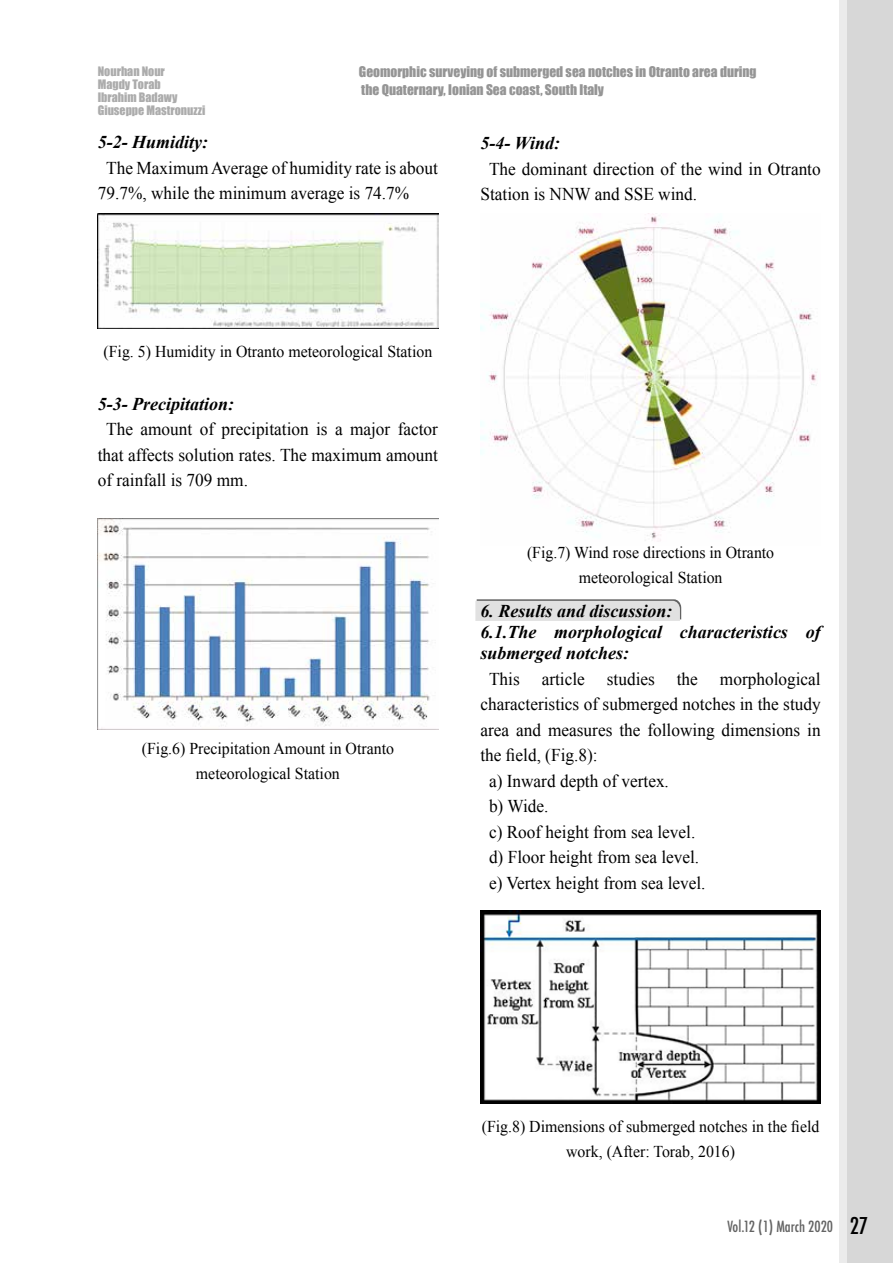
<style>
.page{position:relative;width:893px;height:1263px;background:#fff}
.page>*{position:absolute;margin:0;border:0;box-sizing:border-box;transform-origin:0 0}
.t1{font:18px/25.5px "Times New Roman";color:#000;scale:.96 1}
.t2{font:italic 700 18px/21px "Times New Roman";color:#000}
.t3{font:16.5px/25.5px "Times New Roman";color:#000;text-align:center;scale:.96 1}
.t4{font:500 condensed 15px "Futura";color:#636363}
.t5{font:13.5px/18px "Impact";color:#959595}
.t6{font:12px/12.8px "Impact";color:#acacac}
.s1{font-size:22.5px;color:#000}
</style>
<div class="page">
<div style="left:839px;top:0;width:54px;height:1263px;background:#ebebeb"></div>
<div style="left:847px;top:0;width:46px;height:1263px;background:#d7d7d7"></div>
<svg style="left:475px;top:599px;width:206px;height:22px;background:#d8d8d8"></svg>
<img style="left:98px;top:214px;width:340px;height:114px">
<img style="left:98px;top:519px;width:340px;height:210px">
<img style="left:480px;top:214px;width:337px;height:327px">
<img style="left:480px;top:910px;width:341px;height:193px">
<p class="t6" style="left:98px;top:65px;width:109px">Nourhan Nour<br>Magdy Torab<br>Ibrahim Badawy<br>Giuseppe Mastronuzzi</p>
<p class="t5" style="left:359px;top:62px;width:399px">Geomorphic surveying of submerged sea notches in Otranto area during the Quaternary, Ionian Sea coast, South Italy</p>
<p class="t2" style="left:98px;top:131px;width:112px">5-2- Humidity:</p>
<p class="t1" style="left:98px;top:155px;width:356px;text-indent:9px">The Maximum Average of humidity rate is about<br>79.7%, while the minimum average is 74.7%</p>
<p class="t2" style="left:480px;top:132px;width:81px">5-4- Wind:</p>
<p class="t1" style="left:480px;top:156px;width:356px;text-indent:9px">The dominant direction of the wind in Otranto<br>Station is NNW and SSE wind.</p>
<p class="t3" style="left:104px;top:339px;width:344px">(Fig. 5) Humidity in Otranto meteorological Station</p>
<p class="t2" style="left:98px;top:393px;width:138px">5-3- Precipitation:</p>
<p class="t1" style="left:98px;top:416px;width:356px;text-align:justify;text-indent:9px">The amount of precipitation is a major factor that affects solution rates. The maximum amount of rainfall is 709 mm.</p>
<p class="t3" style="left:142px;top:735px;width:264px">(Fig.6) Precipitation Amount in Otranto meteorological Station</p>
<p class="t3" style="left:527px;top:539px;width:259px">(Fig.7) Wind rose directions in Otranto meteorological Station</p>
<p class="t2" style="left:480px;top:600px;width:342px">6. Results and discussion:<br>6.1.The morphological characteristics of submerged notches:</p>
<p class="t1" style="left:489px;top:665px;width:347px">This article studies the morphological</p>
<p class="t1" style="left:480px;top:691px;width:356px">characteristics of submerged notches in the study</p>
<p class="t1" style="left:480px;top:716px;width:356px">area and measures the following dimensions in</p>
<p class="t1" style="left:480px;top:742px;width:124px">the field, (Fig.8):</p>
<p class="t1" style="left:489px;top:768px;width:189px">a) Inward depth of vertex.</p>
<p class="t1" style="left:489px;top:793px;width:63px">b) Wide.</p>
<p class="t1" style="left:489px;top:819px;width:216px">c) Roof height from sea level.</p>
<p class="t1" style="left:489px;top:844px;width:220px">d) Floor height from sea level.</p>
<p class="t1" style="left:489px;top:870px;width:227px">e) Vertex height from sea level.</p>
<p class="t3" style="left:482px;top:1113px;width:353px">(Fig.8) Dimensions of submerged notches in the field work, (After: Torab, 2016)</p>
<p class="t4" style="left:727px;top:1217px;width:142px">Vol.12 (1) March 2020 <span class="s1">27</span></p>
</div>
